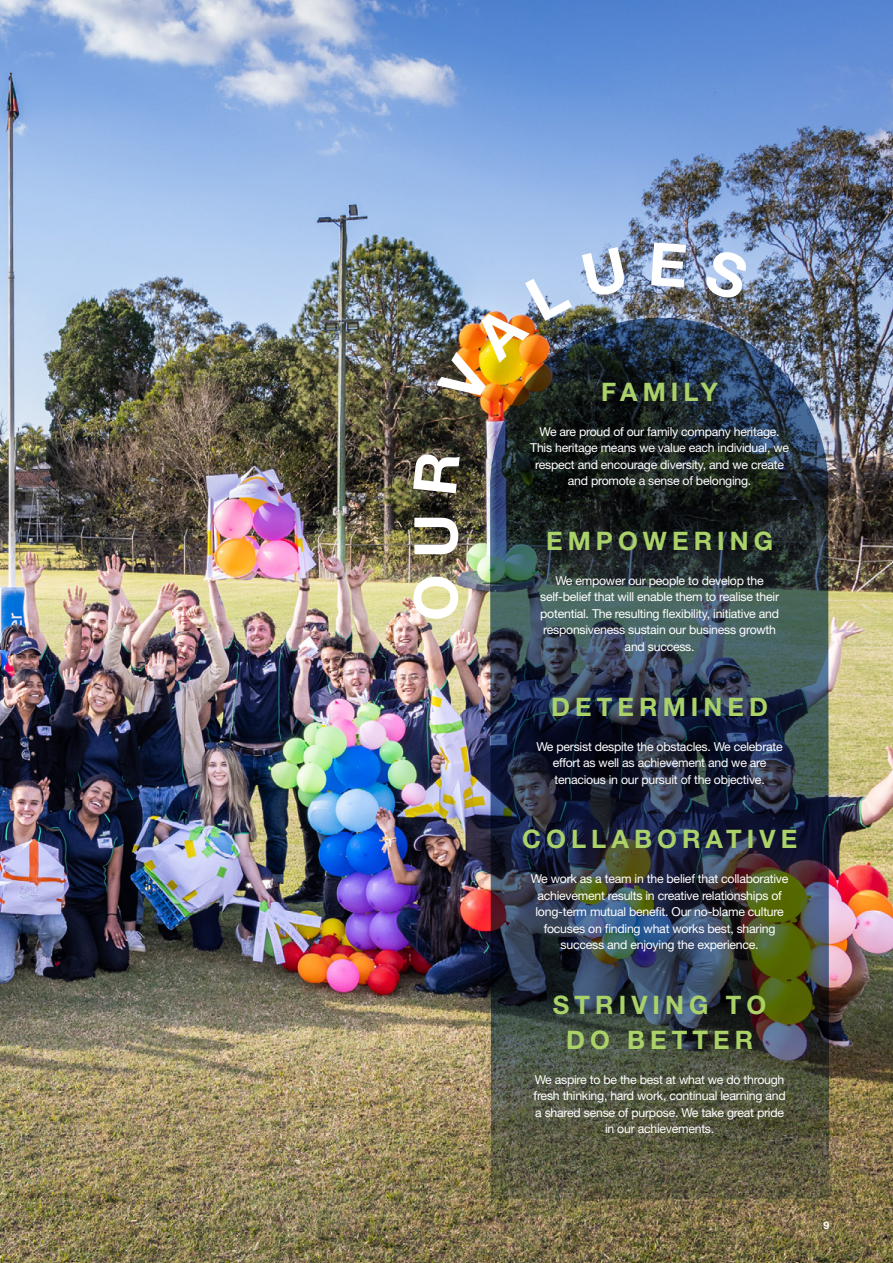
<style>
.page{position:relative;width:893px;height:1263px;background:#fff}
.page>*{position:absolute;margin:0;border:0;box-sizing:border-box;transform-origin:0 0}
.t1{font:700 60px "Helvetica Neue";color:#fff}
.t2{font:700 25.5px/34.5px "Helvetica Neue";letter-spacing:.2em;color:#aad268;text-align:center}
.t3{font:12.3px/16.5px "Helvetica Neue";letter-spacing:-.02em;color:#fff;text-align:center}
.t4{font:700 10.5px "Helvetica Neue";color:#fff}
</style>
<div class="page">
<img style="left:0;top:0;width:893px;height:1263px">
<img style="left:490px;top:318px;width:339px;height:881px">
<svg style="left:413px;top:452px;width:47px;height:41px"></svg>
<img style="left:436px;top:269px;width:136px;height:138px">
<svg style="left:582px;top:247px;width:45px;height:51px"></svg>
<svg style="left:651px;top:242px;width:36px;height:45px"></svg>
<svg style="left:703px;top:248px;width:48px;height:53px"></svg>
<h1 class="t1" style="left:399px;top:621px;width:109px;rotate:-90deg">O U</h1>
<h2 class="t2" style="left:601px;top:374px;width:118px">FAMILY</h2>
<p class="t3" style="left:530px;top:423px;width:260px">We are proud of our family company heritage.<br>This heritage means we value each individual, we respect and encourage diversity, and we create and promote a sense of belonging.</p>
<h2 class="t2" style="left:546px;top:523px;width:229px">EMPOWERING</h2>
<p class="t3" style="left:540px;top:572px;width:240px">We empower our people to develop the self-belief that will enable them to realise their potential. The resulting flexibility, initiative and responsiveness sustain our business growth and success.</p>
<h2 class="t2" style="left:551px;top:689px;width:218px">DETERMINED</h2>
<p class="t3" style="left:536px;top:738px;width:248px">We persist despite the obstacles. We celebrate effort as well as achievement and we are tenacious in our pursuit of the objective.</p>
<h2 class="t2" style="left:522px;top:821px;width:277px">COLLABORATIVE</h2>
<p class="t3" style="left:531px;top:871px;width:259px">We work as a team in the belief that collaborative achievement results in creative relationships of long-term mutual benefit. Our no-blame culture focuses on fi nding what works best, sharing success and enjoying the experience.</p>
<h2 class="t2" style="left:553px;top:987px;width:215px">STRIVING TO<br>DO BETTER</h2>
<p class="t3" style="left:534px;top:1071px;width:254px">We aspire to be the best at what we do through fresh thinking, hard work, continual learning and a shared sense of purpose. We take great pride in our achievements.</p>
<p class="t4" style="left:823px;top:1219px;width:7px">9</p>
</div>
